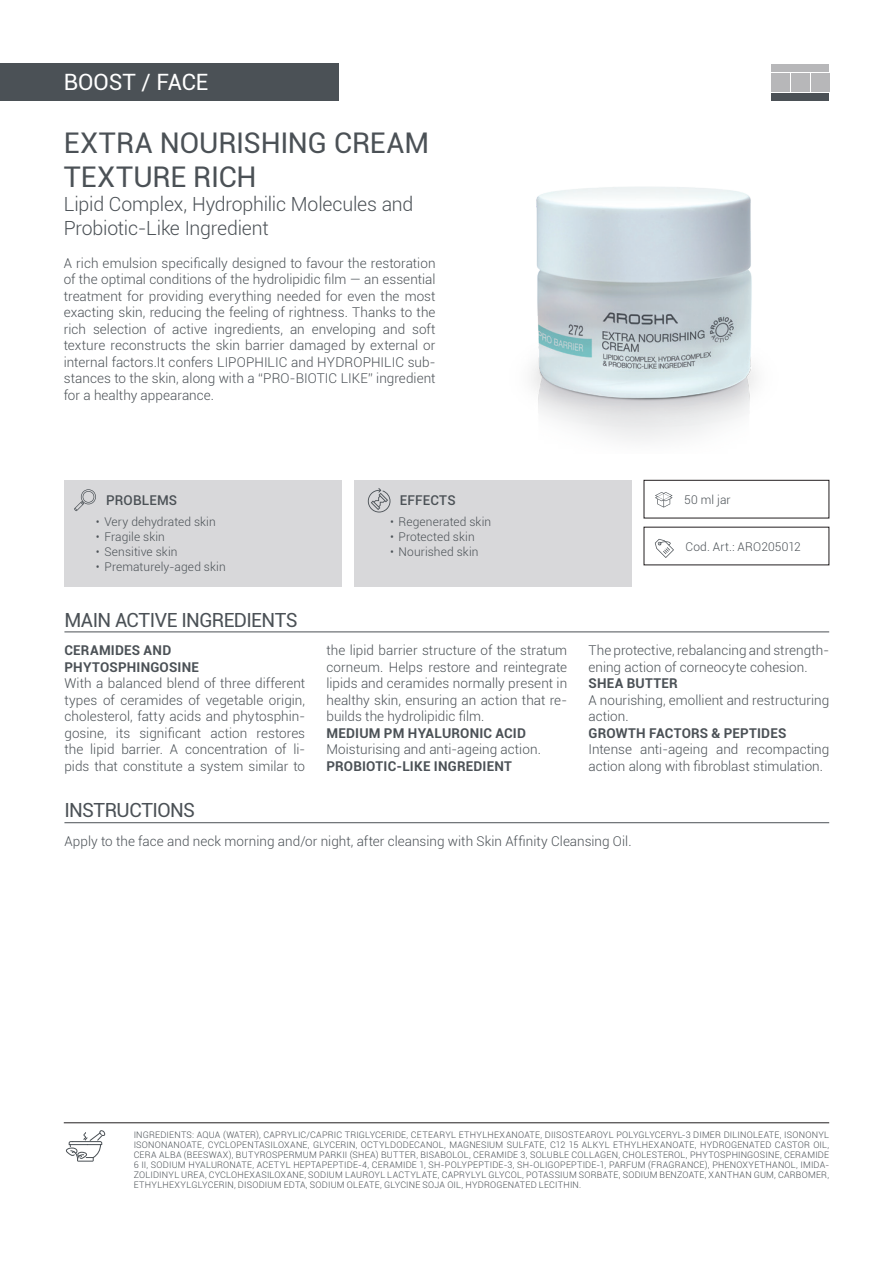
<style>
.page{position:relative;width:893px;height:1263px;background:#fff}
.page>*{position:absolute;margin:0;border:0;box-sizing:border-box;transform-origin:0 0}
.Prodotto{font:28.5px/34.2px "Roboto";letter-spacing:-.005em;color:#4b5156}
.Categoria_Prodotto{font:22.5px "Roboto";letter-spacing:-.005em;color:#fff}
.Sottotitolo_Prodotto{font:300 19.5px/24px "Roboto";letter-spacing:-.01em;color:#4b5156}
.Titoli_Secondari{font:19.5px "Roboto";letter-spacing:-.03em;color:#4b5156}
.Testo_Ingredienti{font:300 13.5px/16.5px "Roboto";color:#4b5156}
.Testo_Prodotto{font:300 13.5px/16.5px "Roboto";letter-spacing:.005em;color:#4b5156;text-align:justify}
.Testo_Ingredienti-2{font:700 13.5px "Roboto";letter-spacing:.015em;color:#4b5156}
.Testo_Istruzioni{font:300 13.5px "Roboto";letter-spacing:.005em;color:#4b5156}
.t1{font:500 13.5px "Roboto";letter-spacing:.015em;color:#4b5156}
.Problemi-Effetti{font:300 12px "Roboto";letter-spacing:.005em;color:#4b5156}
.Ingredienti{font:300 9px/9.9px "Roboto";letter-spacing:.02em;color:#4b5156;text-align:justify}
</style>
<div class="page">
<div style="left:644px;top:480px;width:185px;height:38px;border:1px solid #231f20"></div>
<div style="left:0;top:63px;width:338px;height:38px;background:#4b5156"></div>
<hr style="left:64px;top:632px;width:765px;height:1px;background:#4b5156">
<hr style="left:64px;top:822px;width:765px;height:1px;background:#4b5156">
<hr style="left:64px;top:1122px;width:765px;height:1px;background:#231f20">
<svg style="left:66px;top:1130px;width:39px;height:32px"></svg>
<div style="left:772px;top:73px;width:18px;height:18px;background:#b7b7b9"></div>
<div style="left:791px;top:73px;width:18px;height:18px;background:#b7b7b9"></div>
<div style="left:811px;top:73px;width:18px;height:18px;background:#b7b7b9"></div>
<div style="left:772px;top:93px;width:57px;height:8px;background:#4b5156"></div>
<div style="left:772px;top:64px;width:57px;height:8px;background:#b7b7b9"></div>
<div style="left:64px;top:480px;width:277px;height:106px;background:#d8d8da"></div>
<div style="left:354px;top:480px;width:277px;height:106px;background:#d8d8da"></div>
<svg style="left:74px;top:489px;width:22px;height:22px"></svg>
<svg style="left:368px;top:488px;width:22px;height:24px"></svg>
<svg style="left:655px;top:492px;width:18px;height:15px"></svg>
<svg style="left:655px;top:539px;width:19px;height:19px"></svg>
<img style="left:531px;top:187px;width:225px;height:254px">
<p class="Categoria_Prodotto" style="left:64px;top:66px;width:146px">BOOST / FACE</p>
<p class="Prodotto" style="left:64px;top:124px;width:367px">EXTRA NOURISHING CREAM<br>TEXTURE RICH</p>
<p class="Sottotitolo_Prodotto" style="left:64px;top:191px;width:351px">Lipid Complex, Hydrophilic Molecules and<br>Probiotic-Like Ingredient</p>
<p class="Testo_Prodotto" style="left:64px;top:254px;width:373px">A rich emulsion specifically designed to favour the restoration of the optimal conditions of the hydrolipidic film — an essential treatment for providing everything needed for even the most exacting skin, reducing the feeling of rightness. Thanks to the rich selection of active ingredients, an enveloping and soft texture reconstructs the skin barrier damaged by external or internal factors.It confers LIPOPHILIC and HYDROPHILIC sub&shy;stances to the skin, along with a “PRO-BIOTIC LIKE” ingredient for a healthy appearance.</p>
<p class="t1" style="left:106px;top:491px;width:73px">PROBLEMS</p>
<p class="t1" style="left:400px;top:491px;width:57px">EFFECTS</p>
<p class="Problemi-Effetti" style="left:96px;top:513px;width:121px">• Very dehydrated skin</p>
<p class="Problemi-Effetti" style="left:96px;top:528px;width:70px">• Fragile skin</p>
<p class="Problemi-Effetti" style="left:96px;top:543px;width:83px">• Sensitive skin</p>
<p class="Problemi-Effetti" style="left:96px;top:558px;width:131px">• Prematurely-aged skin</p>
<p class="Problemi-Effetti" style="left:390px;top:513px;width:103px">• Regenerated skin</p>
<p class="Problemi-Effetti" style="left:390px;top:528px;width:86px">• Protected skin</p>
<p class="Problemi-Effetti" style="left:390px;top:543px;width:90px">• Nourished skin</p>
<p class="Titoli_Secondari" style="left:64px;top:606px;width:235px">MAIN ACTIVE INGREDIENTS</p>
<p class="Testo_Ingredienti-2" style="left:64px;top:641px;width:108px">CERAMIDES AND</p>
<p class="Testo_Ingredienti-2" style="left:64px;top:657px;width:136px">PHYTOSPHINGOSINE</p>
<p class="Testo_Ingredienti" style="left:64px;top:675px;width:242px;text-align:justify">With a balanced blend of three different types of ceramides of vegetable origin, cholesterol, fatty acids and phytosphin&shy;gosine, its significant action restores the lipid barrier. A concentration of li&shy;pids that constitute a system similar to</p>
<p class="Testo_Ingredienti" style="left:326px;top:642px;width:242px;text-align:justify">the lipid barrier structure of the stratum corneum. Helps restore and reintegrate lipids and ceramides normally present in healthy skin, ensuring an action that re&shy;builds the hydrolipidic film.</p>
<p class="Testo_Ingredienti-2" style="left:326px;top:723px;width:201px">MEDIUM PM HYALURONIC ACID</p>
<p class="Testo_Ingredienti" style="left:326px;top:741px;width:216px">Moisturising and anti-ageing action.</p>
<p class="Testo_Ingredienti-2" style="left:326px;top:756px;width:187px">PROBIOTIC-LIKE INGREDIENT</p>
<p class="Problemi-Effetti" style="left:684px;top:491px;width:48px">50 ml jar</p>
<p class="Problemi-Effetti" style="left:685px;top:538px;width:117px">Cod. Art.: ARO205012</p>
<p class="Testo_Ingredienti" style="left:588px;top:642px;width:242px">The protective, rebalancing and strength&shy;ening action of corneocyte cohesion.</p>
<p class="Testo_Ingredienti-2" style="left:588px;top:674px;width:91px">SHEA BUTTER</p>
<p class="Testo_Ingredienti" style="left:588px;top:691px;width:242px">A nourishing, emollient and restructuring action.</p>
<p class="Testo_Ingredienti-2" style="left:588px;top:723px;width:199px">GROWTH FACTORS &amp; PEPTIDES</p>
<p class="Testo_Ingredienti" style="left:588px;top:741px;width:242px">Intense anti-ageing and recompacting action along with fibroblast stimulation.</p>
<p class="Titoli_Secondari" style="left:64px;top:797px;width:132px">INSTRUCTIONS</p>
<p class="Testo_Istruzioni" style="left:64px;top:832px;width:569px">Apply to the face and neck morning and/or night, after cleansing with Skin Affinity Cleansing Oil.</p>
<p class="Ingredienti" style="left:134px;top:1130px;width:697px">INGREDIENTS: AQUA (WATER), CAPRYLIC/CAPRIC TRIGLYCERIDE, CETEARYL ETHYLHEXANOATE, DIISOSTEAROYL POLYGLYCERYL-3 DIMER DILINOLEATE, ISONONYL ISONONANOATE, CYCLOPENTASILOXANE, GLYCERIN, OCTYLDODECANOL, MAGNESIUM SULFATE, C12 15 ALKYL ETHYLHEXANOATE, HYDROGENATED CASTOR OIL, CERA ALBA (BEESWAX), BUTYROSPERMUM PARKII (SHEA) BUTTER, BISABOLOL, CERAMIDE 3, SOLUBLE COLLAGEN, CHOLESTEROL, PHYTOSPHINGOSINE, CERAMIDE 6 II, SODIUM HYALURONATE, ACETYL HEPTAPEPTIDE-4, CERAMIDE 1, SH-POLYPEPTIDE-3, SH-OLIGOPEPTIDE-1, PARFUM (FRAGRANCE), PHENOXYETHANOL, IMIDA-ZOLIDINYL UREA, CYCLOHEXASILOXANE, SODIUM LAUROYL LACTYLATE, CAPRYLYL GLYCOL, POTASSIUM SORBATE, SODIUM BENZOATE, XANTHAN GUM, CARBOMER, ETHYLHEXYLGLYCERIN, DISODIUM EDTA, SODIUM OLEATE, GLYCINE SOJA OIL, HYDROGENATED LECITHIN.</p>
</div>
